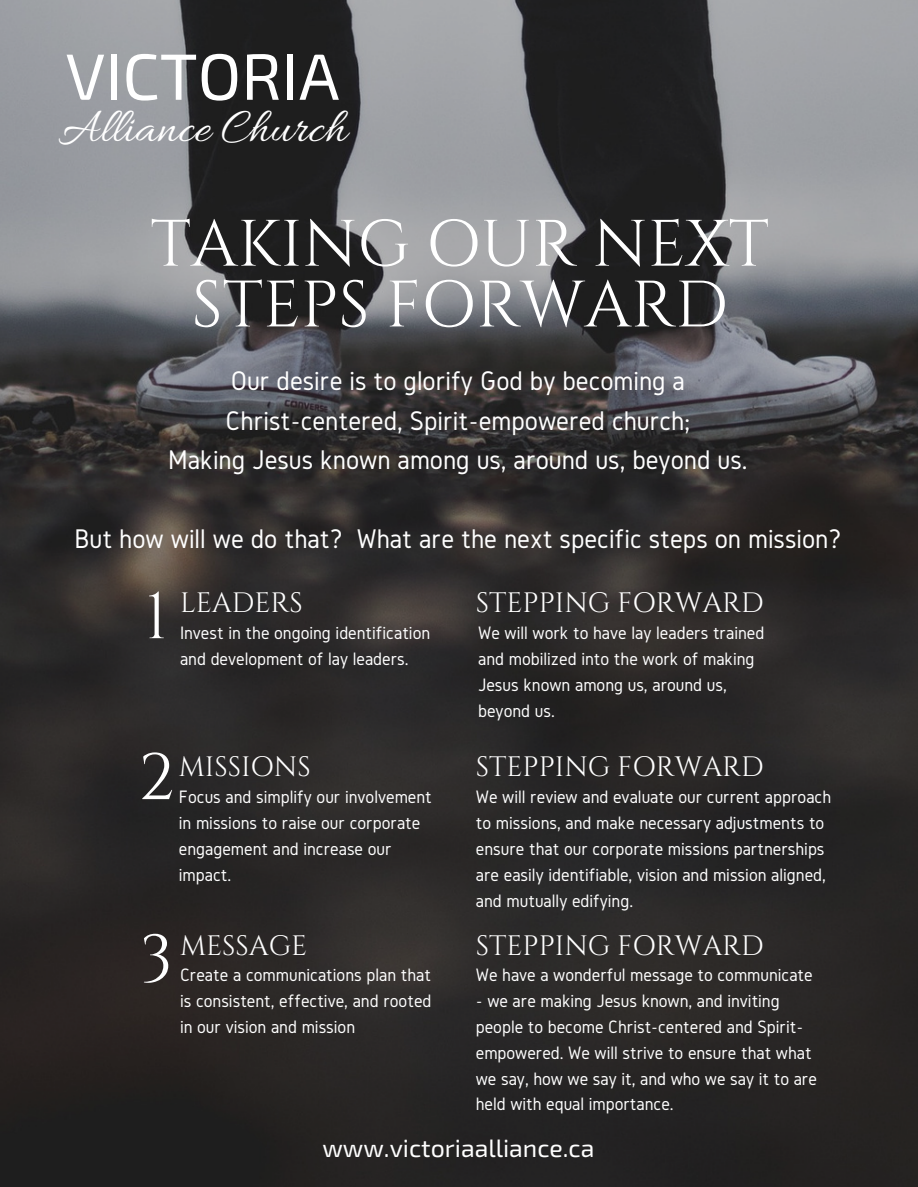
<style>
.page{position:relative;width:918px;height:1187px;background:#fff}
.page>*{position:absolute;margin:0;border:0;box-sizing:border-box;transform-origin:0 0}
.t1{font:65.4px/60.8px "Cinzel";color:#fff;text-align:center}
.t2{font:65.4px "Exo 2";color:#fff}
.t3{font:49.8px "Allura";color:#fff}
.t4{font:28.05px/39.3px "Gidole";color:#fff;text-align:center}
.t5{font:28.05px "Cinzel";color:#fff}
.t6{font:24.9px "Exo 2";color:#fff}
.t7{font:18.75px/25.8px "Gidole";color:#fff}
</style>
<div class="page">
<img style="left:0;top:0;width:918px;height:1186px">
<h1 class="t2" style="left:65px;top:34px;width:276px">VICTORIA</h1>
<h2 class="t3" style="left:59px;top:100px;width:290px">Alliance Church</h2>
<h1 class="t1" style="left:150px;top:216px;width:620px">TAKING OUR NEXT<br>STEPS FORWARD</h1>
<h3 class="t4" style="left:168px;top:361px;width:581px">Our desire is to glorify God by becoming a<br>Christ-centered, Spirit-empowered church;<br>Making Jesus known among us, around us, beyond us.</h3>
<h3 class="t4" style="left:74px;top:518px;width:769px">But how will we do that? What are the next specific steps on mission?</h3>
<h1 class="t1" style="left:145px;top:588px;width:24px">1</h1>
<h3 class="t5" style="left:476px;top:584px;width:290px">STEPPING FORWARD</h3>
<h3 class="t5" style="left:180px;top:584px;width:124px">LEADERS</h3>
<p class="t7" style="left:180px;top:619px;width:252px">Invest in the ongoing identification and development of lay leaders.</p>
<p class="t7" style="left:478px;top:619px;width:288px">We will work to have lay leaders trained and mobilized into the work of making<br>Jesus known among us, around us, beyond us.</p>
<h3 class="t5" style="left:179px;top:749px;width:133px">MISSIONS</h3>
<p class="t7" style="left:179px;top:783px;width:255px">Focus and simplify our involvement in missions to raise our corporate engagement and increase our impact.</p>
<p class="t7" style="left:476px;top:783px;width:357px">We will review and evaluate our current approach to missions, and make necessary adjustments to ensure that our corporate missions partnerships are easily identifiable, vision and mission aligned, and mutually edifying.</p>
<h3 class="t5" style="left:180px;top:928px;width:129px">MESSAGE</h3>
<p class="t7" style="left:180px;top:961px;width:253px;text-align:justify">Create a communications plan that is consistent, effective, and rooted in our vision and mission</p>
<p class="t7" style="left:476px;top:961px;width:338px">We have a wonderful message to communicate</p>
<h1 class="t1" style="left:138px;top:749px;width:38px">2</h1>
<h3 class="t5" style="left:476px;top:749px;width:290px">STEPPING FORWARD</h3>
<h1 class="t1" style="left:140px;top:930px;width:34px">3</h1>
<h3 class="t5" style="left:476px;top:928px;width:290px">STEPPING FORWARD</h3>
<p class="t7" style="left:476px;top:987px;width:343px">- we are making Jesus known, and inviting people to become Christ-centered and Spirit&shy;empowered. We will strive to ensure that what we say, how we say it, and who we say it to are held with equal importance.</p>
<h3 class="t6" style="left:322px;top:1131px;width:274px">www.victoriaalliance.ca</h3>
</div>
